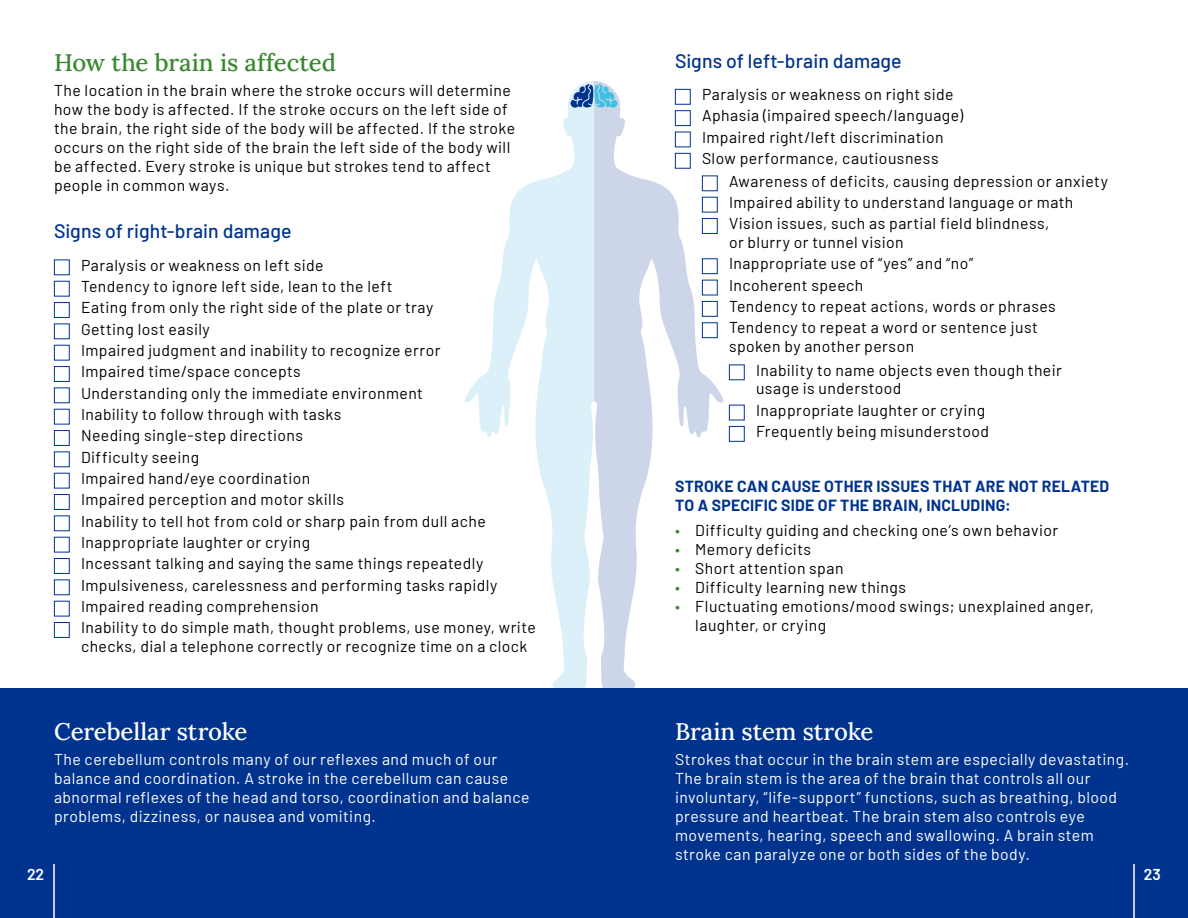
<style>
.page{position:relative;width:1188px;height:918px;background:#fff}
.page>*{position:absolute;margin:0;border:0;box-sizing:border-box;transform-origin:0 0}
.t1{font:500 24px "Lora";letter-spacing:-.01em;color:#fff}
.t2{font:500 24px "Lora";color:#39892f}
.t3{font:500 19.5px "Barlow";letter-spacing:.005em;color:#00338e}
.t4{font:15.75px/21.3px "Barlow";letter-spacing:.03em;color:#000}
.t5{font:15.75px/18.9px "Barlow";letter-spacing:.03em;color:#fff}
.t6{font:700 15.75px/18.9px "Barlow";letter-spacing:.015em;color:#00338e}
.t7{font:600 15.75px "Barlow";color:#fff}
.s1{color:#39892f}
</style>
<div class="page">
<svg style="left:597px;top:81px;width:133px;height:607px"></svg>
<svg style="left:465px;top:81px;width:132px;height:607px"></svg>
<svg style="left:567px;top:84px;width:54px;height:27px"></svg>
<div style="left:594px;top:688px;width:594px;height:230px;background:#00338e"></div>
<div style="left:0;top:688px;width:594px;height:230px;background:#00338e"></div>
<hr style="left:53px;top:864px;width:2px;height:54px;background:#fff">
<div style="left:54px;top:260px;width:16px;height:15px;background:#fff;border:1px solid #00338e"></div>
<div style="left:54px;top:281px;width:16px;height:16px;background:#fff;border:1px solid #00338e"></div>
<div style="left:54px;top:302px;width:16px;height:16px;background:#fff;border:1px solid #00338e"></div>
<div style="left:54px;top:324px;width:16px;height:15px;background:#fff;border:1px solid #00338e"></div>
<div style="left:54px;top:345px;width:16px;height:16px;background:#fff;border:1px solid #00338e"></div>
<div style="left:54px;top:366px;width:16px;height:16px;background:#fff;border:1px solid #00338e"></div>
<div style="left:54px;top:388px;width:16px;height:15px;background:#fff;border:1px solid #00338e"></div>
<div style="left:54px;top:409px;width:16px;height:15px;background:#fff;border:1px solid #00338e"></div>
<div style="left:54px;top:430px;width:16px;height:16px;background:#fff;border:1px solid #00338e"></div>
<div style="left:54px;top:452px;width:16px;height:15px;background:#fff;border:1px solid #00338e"></div>
<div style="left:54px;top:473px;width:16px;height:15px;background:#fff;border:1px solid #00338e"></div>
<div style="left:54px;top:494px;width:16px;height:16px;background:#fff;border:1px solid #00338e"></div>
<div style="left:54px;top:515px;width:16px;height:16px;background:#fff;border:1px solid #00338e"></div>
<div style="left:54px;top:537px;width:16px;height:15px;background:#fff;border:1px solid #00338e"></div>
<div style="left:54px;top:558px;width:16px;height:16px;background:#fff;border:1px solid #00338e"></div>
<div style="left:54px;top:579px;width:16px;height:16px;background:#fff;border:1px solid #00338e"></div>
<div style="left:54px;top:601px;width:16px;height:15px;background:#fff;border:1px solid #00338e"></div>
<div style="left:54px;top:622px;width:16px;height:16px;background:#fff;border:1px solid #00338e"></div>
<hr style="left:1133px;top:864px;width:2px;height:54px;background:#fff">
<div style="left:675px;top:89px;width:16px;height:16px;background:#fff;border:1px solid #00338e"></div>
<div style="left:675px;top:110px;width:16px;height:16px;background:#fff;border:1px solid #00338e"></div>
<div style="left:675px;top:132px;width:16px;height:15px;background:#fff;border:1px solid #00338e"></div>
<div style="left:675px;top:153px;width:16px;height:16px;background:#fff;border:1px solid #00338e"></div>
<div style="left:702px;top:176px;width:16px;height:15px;background:#fff;border:1px solid #00338e"></div>
<div style="left:702px;top:197px;width:16px;height:15px;background:#fff;border:1px solid #00338e"></div>
<div style="left:702px;top:218px;width:16px;height:16px;background:#fff;border:1px solid #00338e"></div>
<div style="left:702px;top:258px;width:16px;height:16px;background:#fff;border:1px solid #00338e"></div>
<div style="left:702px;top:280px;width:16px;height:15px;background:#fff;border:1px solid #00338e"></div>
<div style="left:702px;top:301px;width:16px;height:16px;background:#fff;border:1px solid #00338e"></div>
<div style="left:702px;top:322px;width:16px;height:16px;background:#fff;border:1px solid #00338e"></div>
<div style="left:729px;top:364px;width:16px;height:16px;background:#fff;border:1px solid #00338e"></div>
<div style="left:729px;top:405px;width:16px;height:15px;background:#fff;border:1px solid #00338e"></div>
<div style="left:729px;top:426px;width:16px;height:16px;background:#fff;border:1px solid #00338e"></div>
<h1 class="t2" style="left:54px;top:44px;width:284px">How the brain is affected</h1>
<p class="t4" style="left:54px;top:80px;width:463px;line-height:18.9px">The location in the brain where the stroke occurs will determine how the body is affected. If the stroke occurs on the left side of the brain, the right side of the body will be affected. If the stroke occurs on the right side of the brain the left side of the body will be affected. Every stroke is unique but strokes tend to affect people in common ways.</p>
<p class="t3" style="left:54px;top:217px;width:239px">Signs of right-brain damage</p>
<p class="t4" style="left:81px;top:253px;width:456px">Paralysis or weakness on left side<br>Tendency to ignore left side, lean to the left<br>Eating from only the right side of the plate or tray<br>Getting lost easily<br>Impaired judgment and inability to recognize error<br>Impaired time/space concepts<br>Understanding only the immediate environment<br>Inability to follow through with tasks<br>Needing single-step directions<br>Difficulty seeing<br>Impaired hand/eye coordination<br>Impaired perception and motor skills<br>Inability to tell hot from cold or sharp pain from dull ache Inappropriate laughter or crying<br>Incessant talking and saying the same things repeatedly Impulsiveness, carelessness and performing tasks rapidly Impaired reading comprehension<br>Inability to do simple math, thought problems, use money, write</p>
<p class="t4" style="left:81px;top:635px;width:448px">checks, dial a telephone correctly or recognize time on a clock</p>
<h1 class="t1" style="left:54px;top:713px;width:195px">Cerebellar stroke</h1>
<p class="t5" style="left:54px;top:749px;width:477px">The cerebellum controls many of our reflexes and much of our balance and coordination. A stroke in the cerebellum can cause abnormal reflexes of the head and torso, coordination and balance problems, dizziness, or nausea and vomiting.</p>
<p class="t7" style="left:27px;top:863px;width:19px">22</p>
<p class="t3" style="left:675px;top:46px;width:228px">Signs of left-brain damage</p>
<p class="t4" style="left:702px;top:83px;width:263px">Paralysis or weakness on right side Aphasia (impaired speech/language)<br>Impaired right/left discrimination Slow performance, cautiousness</p>
<p class="t4" style="left:729px;top:169px;width:381px">Awareness of deficits, causing depression or anxiety<br>Impaired ability to understand language or math<br>Vision issues, such as partial field blindness,</p>
<p class="t4" style="left:729px;top:231px;width:328px">or blurry or tunnel vision<br>Inappropriate use of “yes” and “no”<br>Incoherent speech<br>Tendency to repeat actions, words or phrases Tendency to repeat a word or sentence just</p>
<p class="t4" style="left:756px;top:334px;width:307px;line-height:23.2px;text-indent:-27px">spoken by another person<br>Inability to name objects even though their</p>
<p class="t4" style="left:756px;top:377px;width:234px">usage is understood<br>Inappropriate laughter or crying<br>Frequently being misunderstood</p>
<p class="t6" style="left:675px;top:475px;width:436px">STROKE CAN CAUSE OTHER ISSUES THAT ARE NOT RELATED<br>TO A SPECIFIC SIDE OF THE BRAIN, INCLUDING:</p>
<p class="t4" style="left:675px;top:519px;width:385px"><span class="s1">•</span> Difficulty guiding and checking one’s own behavior</p>
<p class="t4" style="left:675px;top:538px;width:138px"><span class="s1">•</span> Memory deficits</p>
<p class="t4" style="left:675px;top:556px;width:170px"><span class="s1">•</span> Short attention span</p>
<p class="t4" style="left:675px;top:575px;width:233px"><span class="s1">•</span> Difficulty learning new things</p>
<p class="t4" style="left:695px;top:595px;width:400px;line-height:18.9px;text-indent:-20px"><span class="s1">•</span> Fluctuating emotions/mood swings; unexplained anger, laughter, or crying</p>
<h1 class="t1" style="left:675px;top:713px;width:200px">Brain stem stroke</h1>
<p class="t5" style="left:675px;top:749px;width:456px">Strokes that occur in the brain stem are especially devastating.<br>The brain stem is the area of the brain that controls all our involuntary, “life-support” functions, such as breathing, blood pressure and heartbeat. The brain stem also controls eye movements, hearing, speech and swallowing. A brain stem stroke can paralyze one or both sides of the body.</p>
<p class="t7" style="left:1144px;top:863px;width:19px">23</p>
</div>
